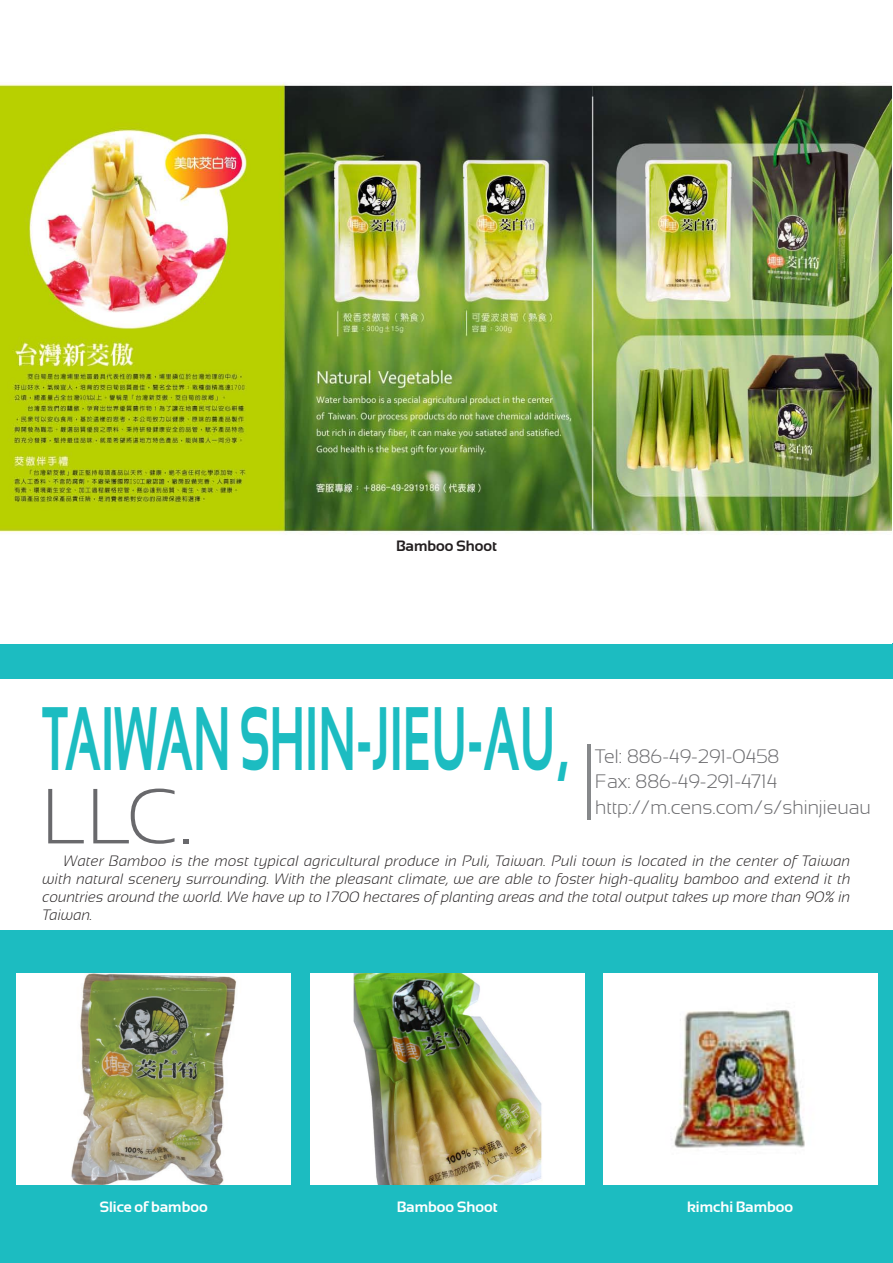
<style>
.page{position:relative;width:893px;height:1263px;background:#fff}
.page>*{position:absolute;margin:0;border:0;box-sizing:border-box;transform-origin:0 0}
.公司名大標{font:700 90px "Sansation";color:#1cbcc1;scale:.53 1}
.公司名大標-2{font:300 78px "Sansation";color:#69696c}
.公司內容{font:300 19.5px "Sansation";color:#69696c}
.副標內文{font:italic 300 15px/18px "Sansation";color:#231f20;text-align:justify}
.產品名{font:700 15px "Sansation";color:#fff}
.產品名-2{font:700 15px "Sansation";color:#231f20}
</style>
<div class="page">
<div style="left:0;top:643px;width:893px;height:620px;background:#1cbcc1"></div>
<div style="left:0;top:679px;width:893px;height:251px;background:#fff"></div>
<img style="left:17px;top:973px;width:274px;height:212px">
<img style="left:310px;top:973px;width:274px;height:212px">
<img style="left:604px;top:973px;width:274px;height:212px">
<hr style="left:587px;top:744px;width:3px;height:76px;background:#86888a">
<img style="left:0;top:83px;width:891px;height:451px">
<p class="產品名-2" style="left:396px;top:537px;width:102px">Bamboo Shoot</p>
<p class="公司名大標" style="left:43px;top:688px;width:996px">TAIWAN SHIN-JIEU-AU,</p>
<p class="公司名大標-2" style="left:43px;top:773px;width:151px">LLC.</p>
<p class="公司內容" style="left:595px;top:745px;width:186px">Tel: 886-49-291-0458</p>
<p class="公司內容" style="left:595px;top:771px;width:184px">Fax: 886-49-291-4714</p>
<p class="公司內容" style="left:595px;top:796px;width:277px">http://m.cens.com/s/shinjieuau</p>
<p class="副標內文" style="left:43px;top:851px;width:809px;text-indent:21px">Water Bamboo is the most typical agricultural produce in Puli, Taiwan. Puli town is located in the center of Taiwan with natural scenery surrounding. With the pleasant climate, we are able to foster high-quality bamboo and extend it th countries around the world. We have up to 1700 hectares of planting areas and the total output takes up more than 90% in Taiwan.</p>
<p class="產品名" style="left:100px;top:1199px;width:110px">Slice of bamboo</p>
<p class="產品名" style="left:397px;top:1199px;width:102px">Bamboo Shoot</p>
<p class="產品名" style="left:687px;top:1199px;width:108px">kimchi Bamboo</p>
</div>
